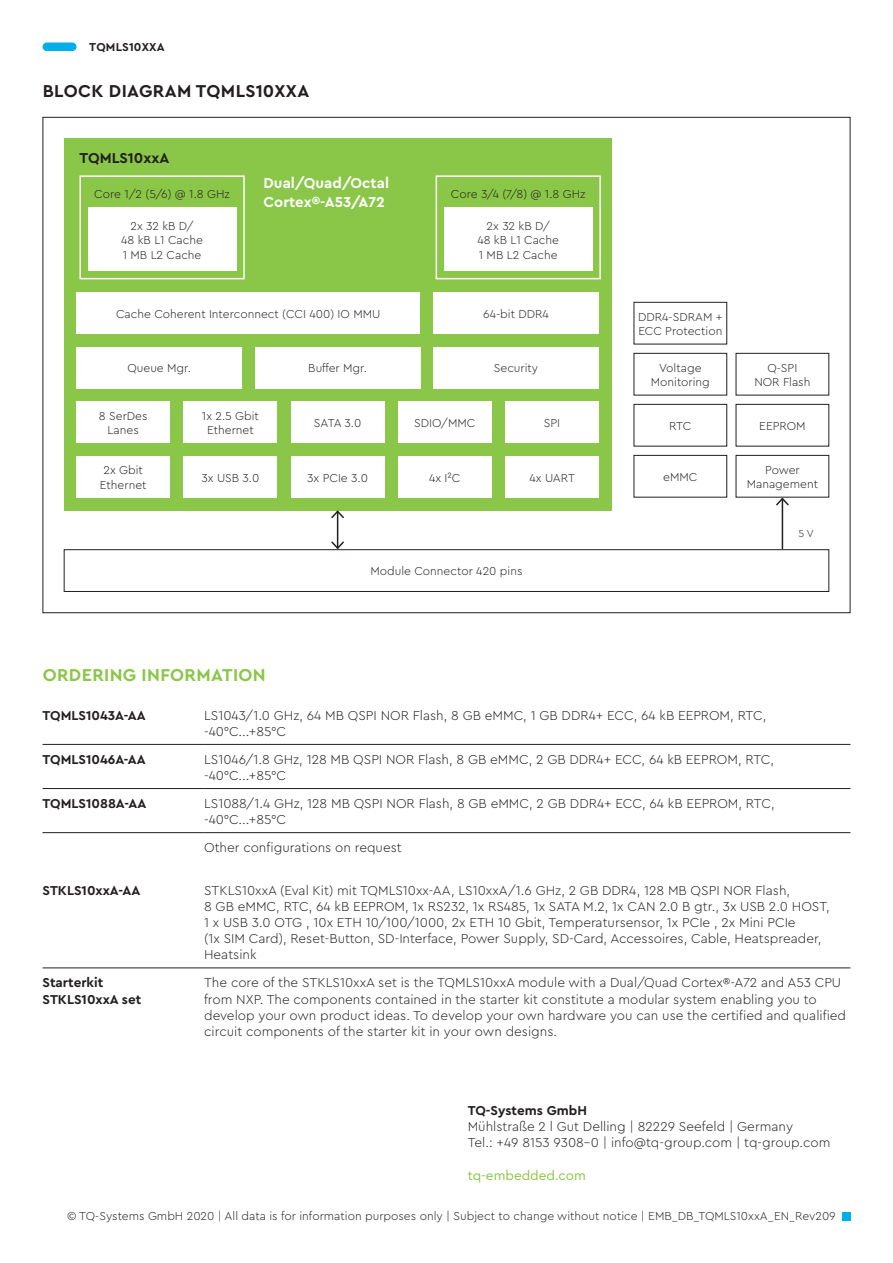
<style>
.page{position:relative;width:893px;height:1263px;background:#fff}
.page>*{position:absolute;margin:0;border:0;box-sizing:border-box;transform-origin:0 0}
.t1{font:700 18px "TQPRO";letter-spacing:.02em;color:#231f20}
.t2{font:700 18px "TQPRO";letter-spacing:.02em;color:#8ac648}
.t3{font:700 15px/19.5px "TQPRO";color:#fff}
.t4{font:700 15px "TQPRO";color:#231f20}
.t5{font:300 13.5px/16.2px "TQPRO";color:#231f20}
.t6{font:700 13.5px/16.2px "TQPRO";color:#231f20}
.t7{font:13.5px "TQPRO";color:#8ac648}
.t8{font:300 12px/14.4px "TQPRO";color:#231f20;text-align:center}
.t9{font:700 12px "TQPRO";letter-spacing:.02em;color:#231f20}
.t10{font:300 10.5px "TQPRO";color:#231f20}
</style>
<div class="page">
<div style="left:842px;top:1212px;width:8px;height:8px;background:#00afea"></div>
<div style="left:64px;top:138px;width:547px;height:372px;background:#8ac648"></div>
<div style="left:634px;top:353px;width:93px;height:42px;border:1px solid #231f20"></div>
<div style="left:634px;top:404px;width:93px;height:42px;border:1px solid #231f20"></div>
<div style="left:634px;top:455px;width:93px;height:42px;border:1px solid #231f20"></div>
<div style="left:736px;top:455px;width:93px;height:42px;border:1px solid #231f20"></div>
<div style="left:736px;top:353px;width:93px;height:42px;border:1px solid #231f20"></div>
<div style="left:634px;top:302px;width:93px;height:42px;border:1px solid #231f20"></div>
<div style="left:736px;top:404px;width:93px;height:42px;border:1px solid #231f20"></div>
<div style="left:64px;top:549px;width:765px;height:43px;border:1px solid #231f20"></div>
<hr style="left:782px;top:499px;width:1px;height:50px;background:#231f20">
<svg style="left:775px;top:496px;width:15px;height:11px"></svg>
<hr style="left:337px;top:511px;width:1px;height:37px;background:#231f20">
<svg style="left:330px;top:510px;width:15px;height:9px"></svg>
<svg style="left:330px;top:540px;width:15px;height:10px"></svg>
<div style="left:436px;top:175px;width:165px;height:104px;background:#8ac648;border:2px solid #fff"></div>
<div style="left:444px;top:208px;width:148px;height:63px;background:#fff"></div>
<div style="left:77px;top:347px;width:165px;height:41px;background:#fff"></div>
<div style="left:433px;top:347px;width:166px;height:41px;background:#fff"></div>
<div style="left:77px;top:456px;width:93px;height:41px;background:#fff"></div>
<div style="left:505px;top:456px;width:94px;height:41px;background:#fff"></div>
<div style="left:398px;top:456px;width:94px;height:41px;background:#fff"></div>
<div style="left:291px;top:456px;width:93px;height:41px;background:#fff"></div>
<div style="left:184px;top:456px;width:93px;height:41px;background:#fff"></div>
<div style="left:77px;top:401px;width:93px;height:42px;background:#fff"></div>
<div style="left:505px;top:401px;width:94px;height:42px;background:#fff"></div>
<div style="left:398px;top:401px;width:94px;height:42px;background:#fff"></div>
<div style="left:291px;top:401px;width:93px;height:42px;background:#fff"></div>
<div style="left:184px;top:401px;width:93px;height:42px;background:#fff"></div>
<div style="left:255px;top:347px;width:165px;height:41px;background:#fff"></div>
<div style="left:433px;top:292px;width:166px;height:42px;background:#fff"></div>
<div style="left:77px;top:292px;width:343px;height:42px;background:#fff"></div>
<div style="left:79px;top:175px;width:166px;height:104px;background:#8ac648;border:2px solid #fff"></div>
<div style="left:88px;top:208px;width:148px;height:63px;background:#fff"></div>
<hr style="left:43px;top:788px;width:161px;height:1px;background:#231f20">
<hr style="left:204px;top:788px;width:646px;height:1px;background:#231f20">
<hr style="left:43px;top:744px;width:161px;height:1px;background:#231f20">
<hr style="left:204px;top:744px;width:646px;height:1px;background:#231f20">
<hr style="left:43px;top:832px;width:161px;height:1px;background:#231f20">
<hr style="left:204px;top:832px;width:646px;height:1px;background:#231f20">
<hr style="left:43px;top:968px;width:161px;height:1px;background:#231f20">
<hr style="left:204px;top:968px;width:646px;height:1px;background:#231f20">
<div style="left:43px;top:43px;width:34px;height:8px;background:#00afea;border-radius:4px"></div>
<p class="t9" style="left:89px;top:39px;width:77px">TQMLS10XXA</p>
<h1 class="t1" style="left:43px;top:79px;width:268px">BLOCK DIAGRAM TQMLS10XXA</h1>
<p class="t4" style="left:79px;top:148px;width:91px">TQMLS10xxA</p>
<p class="t8" style="left:94px;top:186px;width:137px">Core 1/2 (5/6) @ 1.8 GHz</p>
<p class="t8" style="left:121px;top:218px;width:83px">2x 32 kB D/<br>48 kB L1 Cache<br>1 MB L2 Cache</p>
<p class="t3" style="left:264px;top:172px;width:127px">Dual/Quad/Octal<br>Cortex®-A53/A72</p>
<p class="t8" style="left:451px;top:186px;width:136px">Core 3/4 (7/8) @ 1.8 GHz</p>
<p class="t8" style="left:477px;top:218px;width:83px">2x 32 kB D/<br>48 kB L1 Cache<br>1 MB L2 Cache</p>
<p class="t8" style="left:116px;top:306px;width:266px">Cache Coherent Interconnect (CCI 400) IO MMU</p>
<p class="t8" style="left:483px;top:306px;width:67px">64-bit DDR4</p>
<p class="t8" style="left:308px;top:361px;width:60px">Buffer Mgr.</p>
<p class="t8" style="left:127px;top:361px;width:65px">Queue Mgr.</p>
<p class="t8" style="left:494px;top:361px;width:46px">Security</p>
<p class="t8" style="left:202px;top:408px;width:59px">1x 2.5 Gbit<br>Ethernet</p>
<p class="t8" style="left:99px;top:408px;width:50px">8 SerDes<br>Lanes</p>
<p class="t8" style="left:314px;top:415px;width:49px">SATA 3.0</p>
<p class="t8" style="left:414px;top:415px;width:63px">SDIO/MMC</p>
<p class="t8" style="left:544px;top:415px;width:18px">SPI</p>
<p class="t8" style="left:100px;top:463px;width:48px">2x Gbit<br>Ethernet</p>
<p class="t8" style="left:202px;top:470px;width:59px">3x USB 3.0</p>
<p class="t8" style="left:307px;top:470px;width:62px">3x PCIe 3.0</p>
<p class="t8" style="left:429px;top:470px;width:33px">4x I²C</p>
<p class="t8" style="left:530px;top:470px;width:47px">4x UART</p>
<h1 class="t2" style="left:43px;top:663px;width:225px">ORDERING INFORMATION</h1>
<p class="t8" style="left:370px;top:564px;width:154px">Module Connector 420 pins</p>
<p class="t8" style="left:638px;top:309px;width:86px;text-align:left">DDR4-SDRAM +<br>ECC Protection</p>
<p class="t8" style="left:651px;top:360px;width:61px">Voltage<br>Monitoring</p>
<p class="t8" style="left:669px;top:418px;width:24px">RTC</p>
<p class="t8" style="left:754px;top:360px;width:58px">Q-SPI<br>NOR Flash</p>
<p class="t8" style="left:759px;top:418px;width:48px">EEPROM</p>
<p class="t8" style="left:663px;top:469px;width:36px">eMMC</p>
<p class="t8" style="left:747px;top:462px;width:73px">Power<br>Management</p>
<p class="t10" style="left:798px;top:526px;width:17px">5V</p>
<p class="t6" style="left:43px;top:706px;width:105px">TQMLS1043A-AA</p>
<p class="t5" style="left:204px;top:706px;width:564px">LS1043/1.0 GHz, 64 MB QSPI NOR Flash, 8 GB eMMC, 1 GB DDR4+ ECC, 64 kB EEPROM, RTC, -40°C...+85°C</p>
<p class="t6" style="left:43px;top:751px;width:105px">TQMLS1046A-AA</p>
<p class="t5" style="left:204px;top:751px;width:572px">LS1046/1.8 GHz, 128 MB QSPI NOR Flash, 8 GB eMMC, 2 GB DDR4+ ECC, 64 kB EEPROM, RTC, -40°C...+85°C</p>
<p class="t6" style="left:43px;top:795px;width:105px">TQMLS1088A-AA</p>
<p class="t5" style="left:204px;top:795px;width:572px">LS1088/1.4 GHz, 128 MB QSPI NOR Flash, 8 GB eMMC, 2 GB DDR4+ ECC, 64 kB EEPROM, RTC, -40°C...+85°C</p>
<p class="t5" style="left:204px;top:839px;width:199px">Other configurations on request</p>
<p class="t6" style="left:43px;top:881px;width:99px">STKLS10xxA-AA</p>
<p class="t5" style="left:204px;top:881px;width:627px">STKLS10xxA (Eval Kit) mit TQMLS10xx-AA, LS10xxA/1.6 GHz, 2 GB DDR4, 128 MB QSPI NOR Flash,<br>8 GB eMMC, RTC, 64 kB EEPROM, 1x RS232, 1x RS485, 1x SATA M.2, 1x CAN 2.0 B gtr., 3x USB 2.0 HOST, 1 x USB 3.0 OTG , 10x ETH 10/100/1000, 2x ETH 10 Gbit, Temperatursensor, 1x PCIe , 2x Mini PCIe<br>(1x SIM Card), Reset-Button, SD-Interface, Power Supply, SD-Card, Accessoires, Cable, Heatspreader, Heatsink</p>
<p class="t6" style="left:43px;top:974px;width:100px">Starterkit<br>STKLS10xxA set</p>
<p class="t5" style="left:204px;top:974px;width:644px">The core of the STKLS10xxA set is the TQMLS10xxA module with a Dual/Quad Cortex®-A72 and A53 CPU from NXP. The components contained in the starter kit constitute a modular system enabling you to develop your own product ideas. To develop your own hardware you can use the certified and qualified circuit components of the starter kit in your own designs.</p>
<p class="t6" style="left:468px;top:1102px;width:121px">TQ-Systems GmbH</p>
<p class="t5" style="left:468px;top:1118px;width:364px">Mühlstraße 2 l Gut Delling | 82229 Seefeld | Germany<br>Tel.: +49 8153 9308-0 | info@tq-group.com | tq-group.com</p>
<p class="t7" style="left:468px;top:1166px;width:120px">tq-embedded.com</p>
<p class="t8" style="left:67px;top:1209px;width:770px">© TQ-Systems GmbH 2020 | All data is for information purposes only | Subject to change without notice | EMB_DB_TQMLS10xxA_EN_Rev209</p>
</div>
